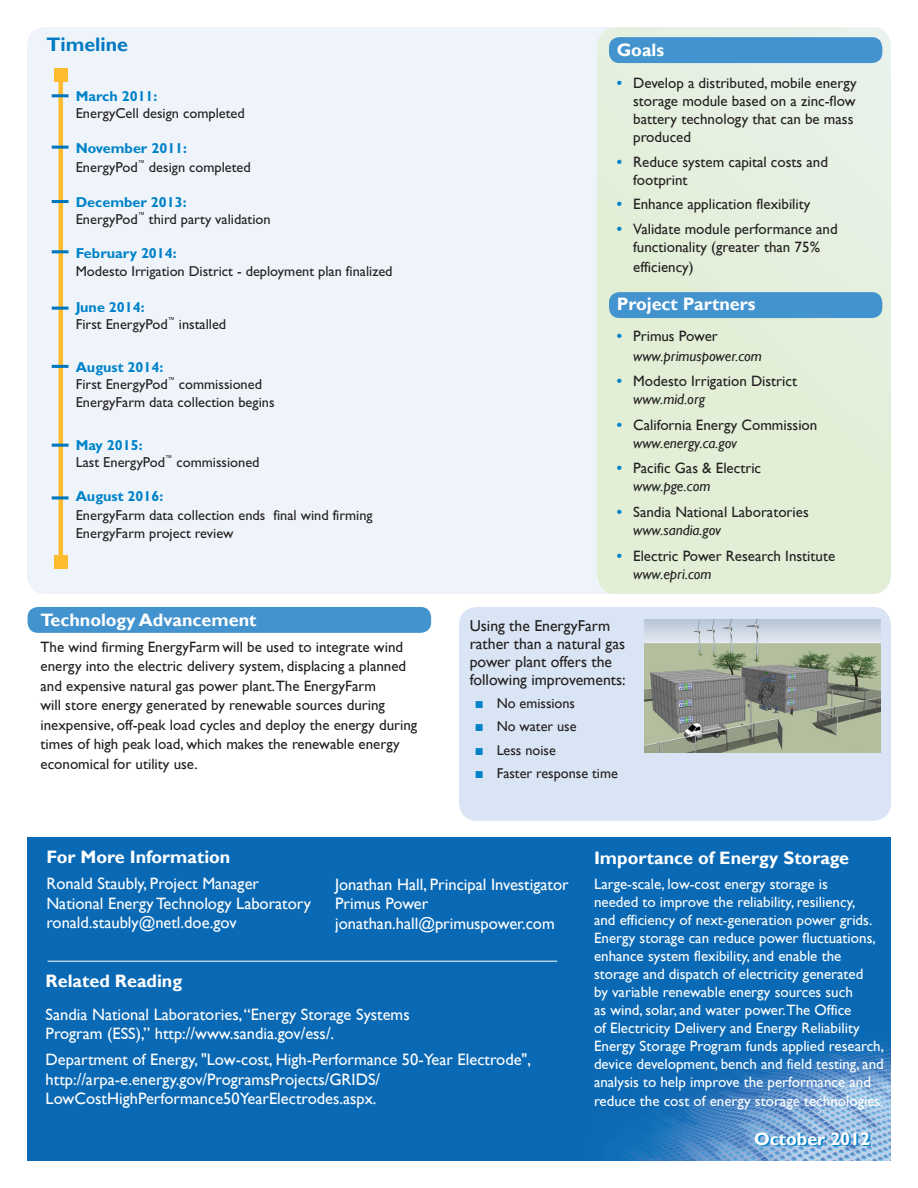
<style>
.page{position:relative;width:918px;height:1188px;background:#fff}
.page>*{position:absolute;margin:0;border:0;box-sizing:border-box;transform-origin:0 0}
.bullet{font:700 19.5px "Gill Sans";color:#0079c2}
.main_subtitles{font:700 18px "Gill Sans";color:#fff}
.box_text{font:700 18px "Gill Sans";color:#0082c8}
.main_bullets{font:16.5px/19.5px "Gill Sans";color:#fff}
.main_bullets-2{font:16.5px/19.5px "Gill Sans";color:#fff}
.bullet-2{font:15.75px/18px "Gill Sans";color:#231f20}
.main_subtitles-2{font:15px/18px "Gill Sans";color:#231f20}
.main{font:15px/18px "Gill Sans";color:#fff}
.t1{font:italic 15px/19.5px "Gill Sans";color:#231f20}
.t2{font:14.4px/17.2px "Gill Sans";color:#231f20}
.t3{font:14.25px "Gill Sans";color:#231f20}
.t4{font:7.2px "Gill Sans";color:#231f20}
.s1{font-weight:700;color:#0082c8}
.s2{font-weight:700;font-style:normal;color:#0082c8}
.s3{font-style:normal}
.s4{font-style:italic}
</style>
<div class="page">
<div style="left:27px;top:27px;width:864px;height:567px;background:#eef4fa;border-radius:18px"></div>
<div style="left:58px;top:75px;width:5px;height:487px;background:#fdbb2e"></div>
<div style="left:54px;top:68px;width:14px;height:14px;background:#fdbb2e"></div>
<div style="left:54px;top:555px;width:14px;height:14px;background:#fdbb2e"></div>
<hr style="left:52px;top:94px;width:16px;height:3px;background:#0076be">
<hr style="left:52px;top:146px;width:16px;height:3px;background:#0076be">
<hr style="left:52px;top:200px;width:16px;height:3px;background:#0076be">
<hr style="left:52px;top:250px;width:16px;height:3px;background:#0076be">
<hr style="left:52px;top:307px;width:16px;height:3px;background:#0076be">
<hr style="left:52px;top:365px;width:16px;height:3px;background:#0076be">
<hr style="left:52px;top:444px;width:16px;height:3px;background:#0076be">
<hr style="left:52px;top:496px;width:16px;height:3px;background:#0076be">
<svg style="left:597px;top:27px;width:294px;height:567px;background:#e3efda"></svg>
<img style="left:27px;top:837px;width:864px;height:324px">
<div style="left:609px;top:37px;width:273px;height:26px;background:#4393cf;border-radius:10px"></div>
<div style="left:609px;top:292px;width:273px;height:26px;background:#4393cf;border-radius:10px"></div>
<hr style="left:48px;top:961px;width:509px;height:1px;background:#fff">
<div style="left:28px;top:607px;width:403px;height:26px;background:#4393cf;border-radius:10px"></div>
<div style="left:459px;top:607px;width:432px;height:214px;background:#d9e5f4;border-radius:18px"></div>
<img style="left:644px;top:620px;width:236px;height:133px">
<p class="bullet" style="left:46px;top:33px;width:83px">Timeline</p>
<p class="t2" style="left:76px;top:89px;width:171px;line-height:16.8px"><span class="s1">March 2011:<br></span>EnergyCell design completed</p>
<p class="t2" style="left:76px;top:140px;width:177px;line-height:19px"><span class="s1">November 2011:<br></span>EnergyPod design completed</p>
<p class="t4" style="left:138px;top:160px;width:9px">™</p>
<p class="t2" style="left:76px;top:195px;width:196px"><span class="s1">December 2013:<br></span>EnergyPod third party validation</p>
<p class="t4" style="left:138px;top:212px;width:9px">™</p>
<p class="t2" style="left:76px;top:245px;width:318px;line-height:18.5px"><span class="s1">February 2014:<br></span>Modesto Irrigation District - deployment plan finalized</p>
<p class="t2" style="left:76px;top:300px;width:152px"><span class="s1">June 2014:<br></span>First EnergyPod installed</p>
<p class="t4" style="left:168px;top:317px;width:9px">™</p>
<p class="t2" style="left:76px;top:360px;width:188px"><span class="s1">August 2014:<br></span>First EnergyPod commissioned</p>
<p class="t2" style="left:76px;top:395px;width:200px">EnergyFarm data collection begins</p>
<p class="t4" style="left:168px;top:377px;width:9px">™</p>
<p class="t2" style="left:76px;top:438px;width:185px"><span class="s1">May 2015:<br></span>Last EnergyPod commissioned</p>
<p class="t4" style="left:165px;top:455px;width:9px">™</p>
<p class="t2" style="left:76px;top:489px;width:299px;line-height:18.1px"><span class="s1">August 2016:<br></span>EnergyFarm data collection ends final wind firming<br>EnergyFarm project review</p>
<p class="main_subtitles" style="left:40px;top:609px;width:218px">Technology Advancement</p>
<p class="main_subtitles-2" style="left:40px;top:637px;width:378px;line-height:19.5px">The wind firming EnergyFarm will be used to integrate wind energy into the electric delivery system, displacing a planned and expensive natural gas power plant.The EnergyFarm<br>will store energy generated by renewable sources during inexpensive, off-peak load cycles and deploy the energy during times of high peak load, which makes the renewable energy economical for utility use.</p>
<p class="main_subtitles" style="left:617px;top:39px;width:49px">Goals</p>
<p class="main_subtitles-2" style="left:633px;top:74px;width:225px;text-indent:-16px"><span class="s1">•</span> Develop a distributed, mobile energy storage module based on a zinc-flow battery technology that can be mass produced</p>
<p class="main_subtitles-2" style="left:633px;top:153px;width:196px;text-indent:-16px"><span class="s1">•</span> Reduce system capital costs and footprint</p>
<p class="main_subtitles-2" style="left:617px;top:195px;width:195px"><span class="s1">•</span> Enhance application flexibility</p>
<p class="main_subtitles-2" style="left:617px;top:220px;width:223px;text-align:center"><span class="s1">•</span> Validate module performance and functionality (greater than 75%</p>
<p class="main_subtitles-2" style="left:633px;top:258px;width:62px">efficiency)</p>
<p class="main_subtitles" style="left:617px;top:293px;width:140px">Project Partners</p>
<p class="t1" style="left:633px;top:327px;width:130px;text-indent:-16px"><span class="s2">•</span> <span class="s3">Primus Power </span>www.primuspower.com</p>
<p class="main_subtitles-2" style="left:633px;top:372px;width:165px;text-indent:-16px"><span class="s1">•</span> Modesto Irrigation District <span class="s4">www.mid.org</span></p>
<p class="main_subtitles-2" style="left:633px;top:416px;width:186px;text-indent:-16px"><span class="s1">•</span> California Energy Commission <span class="s4">www.energy.ca.gov</span></p>
<p class="main_subtitles-2" style="left:633px;top:459px;width:130px;text-indent:-16px"><span class="s1">•</span> Pacific Gas &amp; Electric <span class="s4">www.pge.com</span></p>
<p class="main_subtitles-2" style="left:633px;top:503px;width:177px;text-indent:-16px"><span class="s1">•</span> Sandia National Laboratories <span class="s4">www.sandia.gov</span></p>
<p class="main_subtitles-2" style="left:633px;top:547px;width:204px;text-indent:-16px"><span class="s1">•</span> Electric Power Research Institute <span class="s4">www.epri.com</span></p>
<p class="bullet-2" style="left:470px;top:617px;width:157px">Using the EnergyFarm rather than a natural gas power plant offers the following improvements:</p>
<p class="t3" style="left:497px;top:695px;width:80px">No emissions</p>
<p class="t3" style="left:497px;top:718px;width:81px">No water use</p>
<p class="t3" style="left:497px;top:741px;width:61px">Less noise</p>
<p class="t3" style="left:497px;top:765px;width:123px">Faster response time</p>
<p class="main_subtitles" style="left:46px;top:846px;width:186px">For More Information</p>
<p class="main_bullets-2" style="left:46px;top:874px;width:214px">Ronald Staubly, Project Manager</p>
<p class="main_bullets-2" style="left:46px;top:894px;width:266px">National Energy Technology Laboratory</p>
<p class="main_bullets-2" style="left:46px;top:913px;width:192px">ronald.staubly@netl.doe.gov</p>
<p class="main_bullets-2" style="left:335px;top:875px;width:235px">Jonathan Hall, Principal Investigator<br>Primus Power jonathan.hall@primuspower.com</p>
<p class="main_subtitles" style="left:46px;top:970px;width:138px">Related Reading</p>
<p class="main_bullets" style="left:46px;top:1004px;width:366px">Sandia National Laboratories, “Energy Storage Systems<br>Program (ESS),” http://www.sandia.gov/ess/.</p>
<p class="main_bullets" style="left:46px;top:1050px;width:487px">Department of Energy, "Low-cost, High-Performance 50-Year Electrode", http://arpa-e.energy.gov/ProgramsProjects/GRIDS/<br>LowCostHighPerformance50YearElectrodes.aspx.</p>
<p class="main_subtitles" style="left:594px;top:847px;width:257px">Importance of Energy Storage</p>
<p class="main" style="left:594px;top:875px;width:292px">Large-scale, low-cost energy storage is<br>needed to improve the reliability, resiliency,<br>and efficiency of next-generation power grids.<br>Energy storage can reduce power fluctuations, enhance system flexibility, and enable the storage and dispatch of electricity generated<br>by variable renewable energy sources such<br>as wind, solar, and water power.The Office<br>of Electricity Delivery and Energy Reliability Energy Storage Program funds applied research, device development, bench and field testing, and analysis to help improve the performance and</p>
<p class="main" style="left:594px;top:1092px;width:291px">reduce the cost of energy storage technologies.</p>
<p class="box_text" style="left:756px;top:1129px;width:117px">October 2012</p>
</div>
